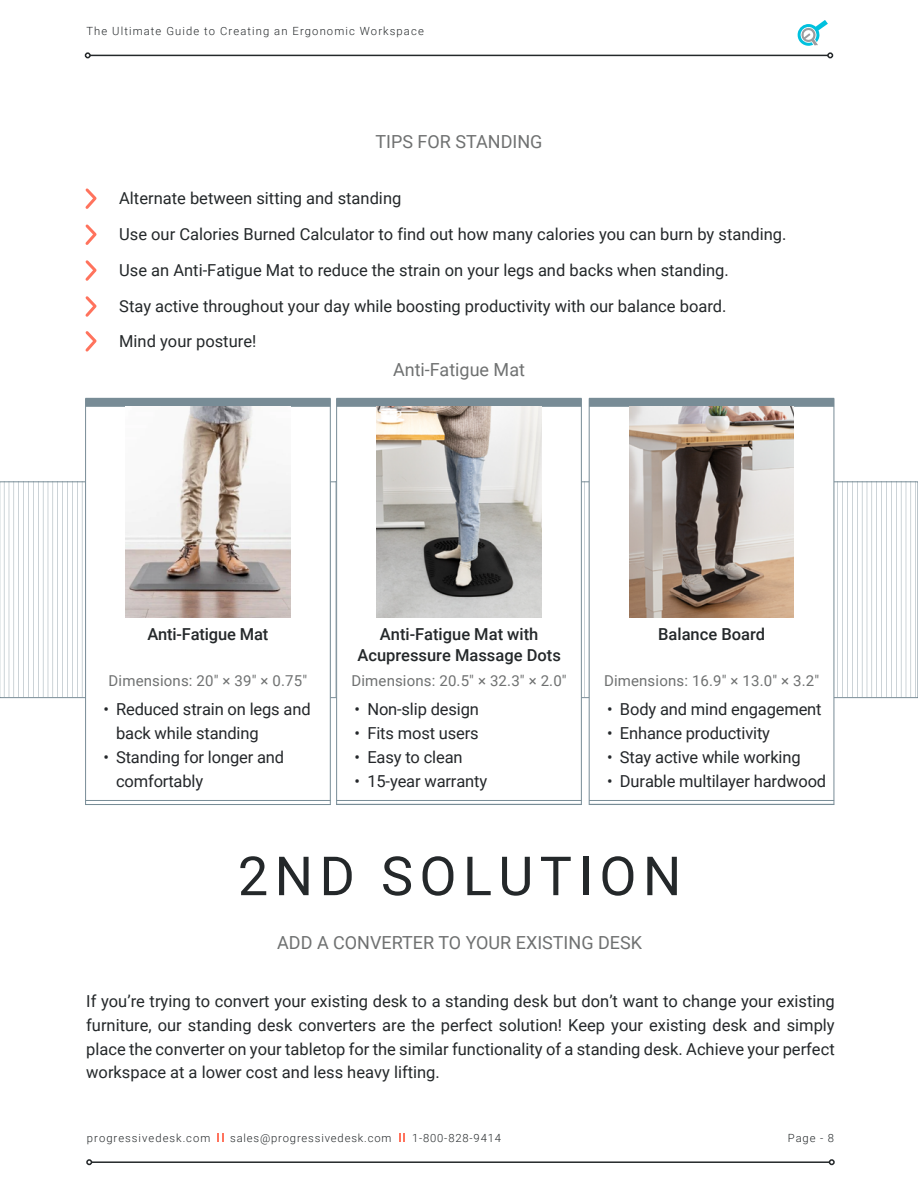
<style>
.page{position:relative;width:918px;height:1188px;background:#fff}
.page>*{position:absolute;margin:0;border:0;box-sizing:border-box;transform-origin:0 0}
.t1{font:54px "Roboto";letter-spacing:.12em;color:#24282a}
.t2{font:18px "Roboto";color:#6f7171}
.t3{font:16.5px/36px "Roboto";color:#24282a}
.t4{font:16.5px/24px "Roboto";letter-spacing:-.01em;color:#24272a}
.t5{font:500 16.5px/21px "Roboto";color:#24282a;text-align:center}
.t6{font:15px "Roboto";letter-spacing:.01em;color:#6f7171}
.t7{font:300 11.25px "Roboto";letter-spacing:.09em;color:#24282a}
</style>
<div class="page">
<hr style="left:91px;top:1161px;width:739px;height:2px;background:#24282a">
<svg style="left:86px;top:1159px;width:6px;height:6px"></svg>
<svg style="left:829px;top:1159px;width:6px;height:6px"></svg>
<svg style="left:217px;top:1134px;width:6px;height:8px"></svg>
<svg style="left:399px;top:1134px;width:6px;height:8px"></svg>
<svg style="left:85px;top:188px;width:12px;height:21px"></svg>
<svg style="left:85px;top:224px;width:12px;height:21px"></svg>
<svg style="left:85px;top:260px;width:12px;height:21px"></svg>
<svg style="left:85px;top:296px;width:12px;height:21px"></svg>
<svg style="left:85px;top:331px;width:12px;height:21px"></svg>
<svg style="left:0;top:481px;width:918px;height:216px"></svg>
<div style="left:85px;top:399px;width:246px;height:406px;background:#fff;border:1px solid #788c96"></div>
<hr style="left:85px;top:800px;width:246px;height:1px;background:#788c96">
<div style="left:85px;top:398px;width:246px;height:9px;background:#788c96"></div>
<hr style="left:85px;top:804px;width:246px;height:1px;background:#788c96">
<img style="left:126px;top:407px;width:164px;height:210px">
<div style="left:336px;top:399px;width:246px;height:406px;background:#fff;border:1px solid #788c96"></div>
<hr style="left:336px;top:804px;width:246px;height:1px;background:#788c96">
<hr style="left:336px;top:800px;width:246px;height:1px;background:#788c96">
<div style="left:336px;top:398px;width:246px;height:9px;background:#788c96"></div>
<img style="left:377px;top:407px;width:164px;height:210px">
<div style="left:589px;top:399px;width:245px;height:406px;background:#fff;border:1px solid #788c96"></div>
<hr style="left:589px;top:804px;width:245px;height:1px;background:#788c96">
<hr style="left:589px;top:800px;width:245px;height:1px;background:#788c96">
<div style="left:589px;top:398px;width:245px;height:9px;background:#788c96"></div>
<img style="left:629px;top:407px;width:165px;height:210px">
<svg style="left:827px;top:52px;width:6px;height:6px"></svg>
<hr style="left:90px;top:55px;width:738px;height:1px;background:#24282a">
<svg style="left:85px;top:52px;width:6px;height:6px"></svg>
<svg style="left:797px;top:20px;width:31px;height:26px"></svg>
<p class="t7" style="left:86px;top:23px;width:339px">The Ultimate Guide to Creating an Ergonomic Workspace</p>
<p class="t2" style="left:375px;top:129px;width:169px">TIPS FOR STANDING</p>
<p class="t3" style="left:119px;top:180px;width:669px">Alternate between sitting and standing<br>Use our Calories Burned Calculator to find out how many calories you can burn by standing.<br>Use an Anti-Fatigue Mat to reduce the strain on your legs and backs when standing.<br>Stay active throughout your day while boosting productivity with our balance board.</p>
<p class="t3" style="left:119px;top:322px;width:139px">Mind your posture!</p>
<p class="t2" style="left:393px;top:357px;width:134px">Anti-Fatigue Mat</p>
<p class="t5" style="left:147px;top:623px;width:123px">Anti-Fatigue Mat</p>
<p class="t6" style="left:109px;top:670px;width:200px">Dimensions: 20" × 39" × 0.75"</p>
<p class="t4" style="left:116px;top:697px;width:196px;text-indent:-13px">• Reduced strain on legs and back while standing</p>
<p class="t4" style="left:116px;top:745px;width:170px;text-indent:-13px">• Standing for longer and comfortably</p>
<p class="t5" style="left:357px;top:623px;width:205px">Anti-Fatigue Mat with<br>Acupressure Massage Dots</p>
<p class="t6" style="left:351px;top:670px;width:217px">Dimensions: 20.5" × 32.3" × 2.0"</p>
<p class="t4" style="left:355px;top:697px;width:126px">• Non-slip design</p>
<p class="t4" style="left:355px;top:721px;width:126px">• Fits most users</p>
<p class="t4" style="left:355px;top:745px;width:110px">• Easy to clean</p>
<p class="t4" style="left:355px;top:769px;width:134px">• 15-year warranty</p>
<p class="t5" style="left:658px;top:623px;width:109px">Balance Board</p>
<p class="t6" style="left:604px;top:670px;width:217px">Dimensions: 16.9" × 13.0" × 3.2"</p>
<p class="t4" style="left:607px;top:697px;width:216px">• Body and mind engagement</p>
<p class="t4" style="left:607px;top:721px;width:164px">• Enhance productivity</p>
<p class="t4" style="left:607px;top:745px;width:195px">• Stay active while working</p>
<p class="t4" style="left:607px;top:769px;width:221px">• Durable multilayer hardwood</p>
<h1 class="t1" style="left:238px;top:838px;width:445px">2ND SOLUTION</h1>
<p class="t2" style="left:277px;top:930px;width:366px">ADD A CONVERTER TO YOUR EXISTING DESK</p>
<p class="t3" style="left:86px;top:989px;width:750px;line-height:23.7px;text-align:justify">If you’re trying to convert your existing desk to a standing desk but don’t want to change your existing furniture, our standing desk converters are the perfect solution! Keep your existing desk and simply place the converter on your tabletop for the similar functionality of a standing desk. Achieve your perfect workspace at a lower cost and less heavy lifting.</p>
<p class="t7" style="left:87px;top:1130px;width:125px">progressivedesk.com</p>
<p class="t7" style="left:230px;top:1130px;width:163px">sales@progressivedesk.com</p>
<p class="t7" style="left:412px;top:1130px;width:91px">1-800-828-9414</p>
<p class="t7" style="left:788px;top:1130px;width:48px">Page - 8</p>
</div>
